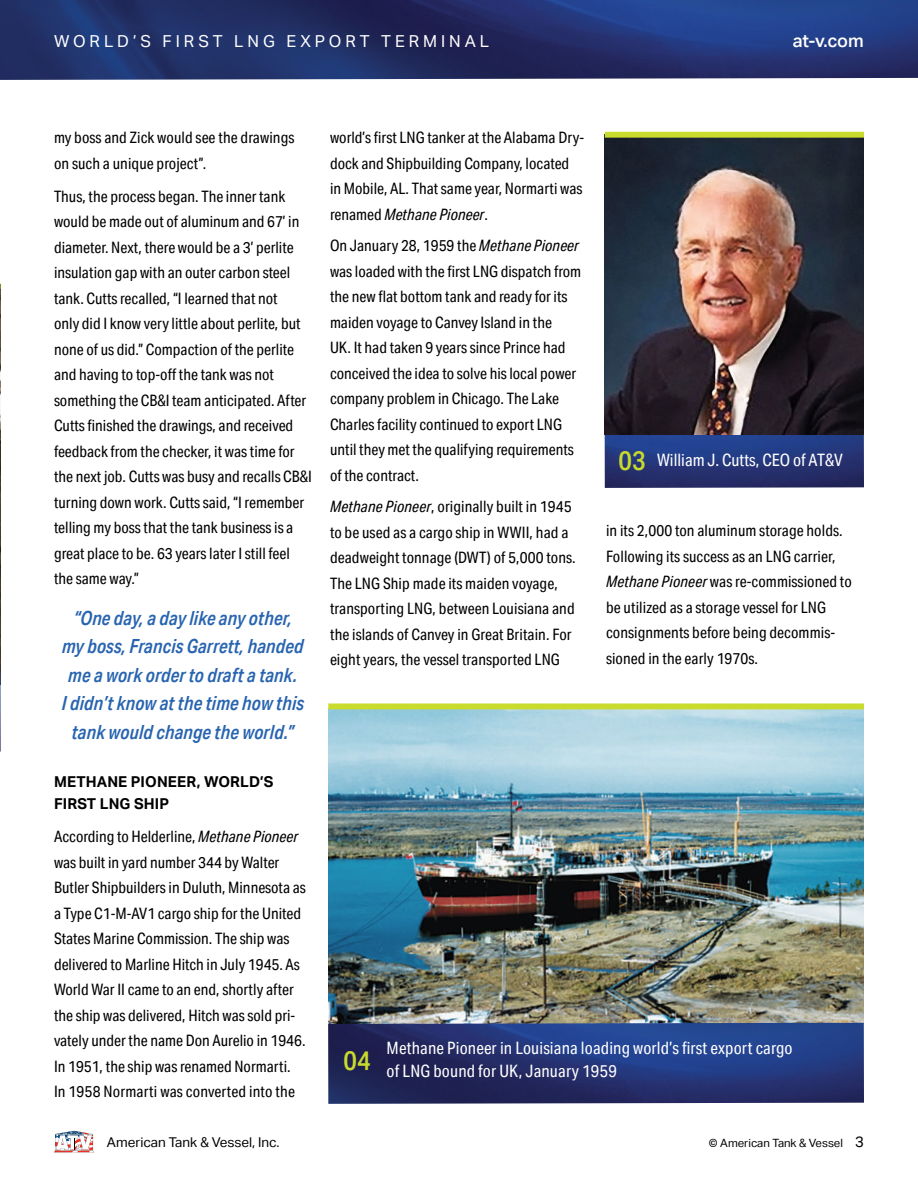
<style>
.page{position:relative;width:918px;height:1188px;background:#fff}
.page>*{position:absolute;margin:0;border:0;box-sizing:border-box;transform-origin:0 0}
.t1{font:500 27px "Aktiv Grotesk Cd";color:#c8da2b}
.t2{font:italic 500 19.5px/28.5px "Aktiv Grotesk Cd";color:#2864b0;text-align:center}
.t3{font:500 18px "Aktiv Grotesk";color:#fff}
.t4{font:17.1px/22.5px "Aktiv Grotesk Cd";letter-spacing:.01em;color:#fff}
.t5{font:16.5px "Aktiv Grotesk";letter-spacing:.24em;color:#fff}
.t6{font:15.75px/25.5px "Aktiv Grotesk Cd";color:#000}
.t7{font:700 15px/22.5px "Aktiv Grotesk";letter-spacing:.01em;color:#000}
.t8{font:13.5px "Aktiv Grotesk";color:#000}
.t9{font:11.4px "Aktiv Grotesk";color:#000}
.s1{font-style:italic}
.s2{font-weight:500;font-size:27px;color:#c8da2b}
.s3{font-size:15px}
</style>
<div class="page">
<img style="left:605px;top:138px;width:259px;height:350px">
<img style="left:0;top:289px;width:1px;height:383px">
<img style="left:0;top:672px;width:1px;height:80px">
<img style="left:0;top:0;width:918px;height:80px">
<svg style="left:54px;top:1131px;width:40px;height:22px"></svg>
<div style="left:605px;top:132px;width:259px;height:6px;background:#c9db2d"></div>
<img style="left:328px;top:709px;width:536px;height:395px">
<div style="left:328px;top:703px;width:536px;height:6px;background:#c9db2d"></div>
<p class="t5" style="left:54px;top:35px;width:437px">WORLD’S FIRST LNG EXPORT TERMINAL</p>
<p class="t3" style="left:793px;top:34px;width:73px">at-v.com</p>
<p class="t6" style="left:54px;top:125px;width:242px">my boss and Zick would see the drawings on such a unique project”.</p>
<p class="t6" style="left:54px;top:185px;width:260px">Thus, the process began. The inner tank would be made out of aluminum and 67’ in diameter. Next, there would be a 3’ perlite insulation gap with an outer carbon steel tank. Cutts recalled, “I learned that not<br>only did I know very little about perlite, but none of us did.” Compaction of the perlite and having to top-off the tank was not something the CB&amp;I team anticipated. After Cutts finished the drawings, and received feedback from the checker, it was time for the next job. Cutts was busy and recalls CB&amp;I turning down work. Cutts said, “I remember telling my boss that the tank business is a great place to be. 63 years later I still feel the same way.”</p>
<p class="t2" style="left:62px;top:605px;width:244px">“One day, a day like any other, my boss, Francis Garrett, handed me a work order to draft a tank.<br>I didn’t know at the time how this tank would change the world.”</p>
<p class="t7" style="left:54px;top:771px;width:221px">METHANE PIONEER, WORLD’S<br>FIRST LNG SHIP</p>
<p class="t6" style="left:54px;top:825px;width:253px">According to Helderline, <span class="s1">Methane Pioneer </span>was built in yard number 344 by Walter Butler Shipbuilders in Duluth, Minnesota as a Type C1-M-AV1 cargo ship for the United States Marine Commission. The ship was delivered to Marline Hitch in July 1945. As World War II came to an end, shortly after the ship was delivered, Hitch was sold pri&shy;vately under the name Don Aurelio in 1946.<br>In 1951, the ship was renamed Normarti.<br>In 1958 Normarti was converted into the</p>
<p class="t6" style="left:330px;top:125px;width:256px">world’s first LNG tanker at the Alabama Dry&shy;dock and Shipbuilding Company, located in Mobile, AL. That same year, Normarti was renamed <span class="s1">Methane Pioneer</span>.</p>
<p class="t6" style="left:330px;top:233px;width:253px">On January 28, 1959 the <span class="s1">Methane Pioneer </span>was loaded with the first LNG dispatch from the new flat bottom tank and ready for its maiden voyage to Canvey Island in the<br>UK. It had taken 9 years since Prince had conceived the idea to solve his local power company problem in Chicago. The Lake Charles facility continued to export LNG until they met the qualifying requirements of the contract.</p>
<p class="t6" style="left:330px;top:494px;width:247px"><span class="s1">Methane Pioneer</span>, originally built in 1945 to be used as a cargo ship in WWII, had a deadweight tonnage (DWT) of 5,000 tons.<br>The LNG Ship made its maiden voyage, transporting LNG, between Louisiana and the islands of Canvey in Great Britain. For eight years, the vessel transported LNG</p>
<p class="t4" style="left:618px;top:449px;width:226px"><span class="s2">03</span> William J. Cutts, CEO of AT&amp;V</p>
<p class="t6" style="left:606px;top:518px;width:247px">in its 2,000 ton aluminum storage holds.<br>Following its success as an LNG carrier, <span class="s1">Methane Pioneer</span> was re-commissioned to be utilized as a storage vessel for LNG consignments before being decommis&shy;sioned in the early 1970s.</p>
<h1 class="t1" style="left:343px;top:1050px;width:29px">04</h1>
<p class="t4" style="left:387px;top:1037px;width:407px">Methane Pioneer in Louisiana loading world’s first export cargo of LNG bound for UK, January 1959</p>
<p class="t8" style="left:107px;top:1136px;width:174px">American Tank &amp; Vessel, Inc.</p>
<p class="t9" style="left:709px;top:1138px;width:157px">© American Tank &amp; Vessel <span class="s3">3</span></p>
</div>
